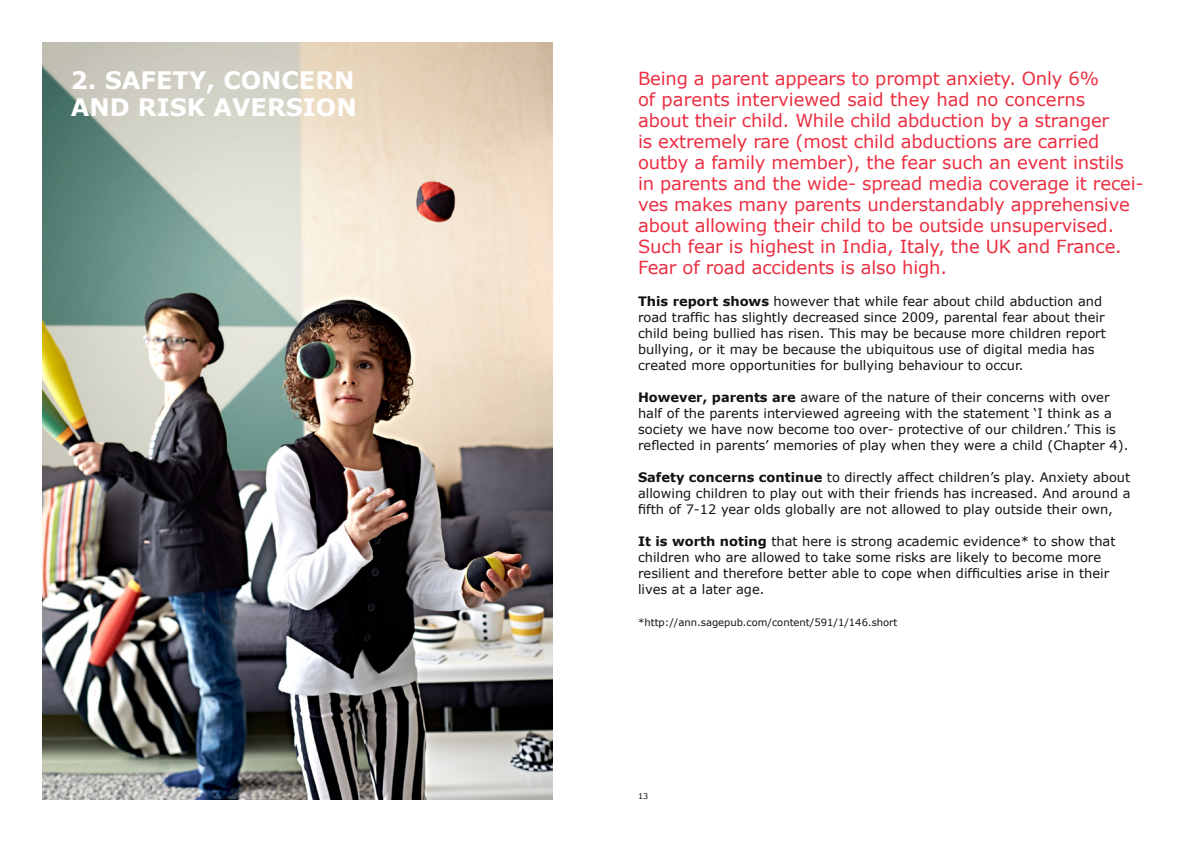
<style>
.page{position:relative;width:1191px;height:842px;background:#fff}
.page>*{position:absolute;margin:0;border:0;box-sizing:border-box;transform-origin:0 0}
.t1{font:700 24px/27px "Verdana";color:#fff}
.t2{font:18px/21px "Verdana";letter-spacing:-.01em;color:#ec2f42}
.t3{font:13px/16px "Verdana";color:#121212}
.t4{font:10px "Verdana";color:#121212}
.t5{font:8px "Verdana";color:#121212}
.s1{font-weight:700}
</style>
<div class="page">
<img style="left:43px;top:43px;width:510px;height:756px">
<h1 class="t1" style="left:71px;top:66px;width:287px">2. SAFETY, CONCERN<br>AND RISK AVERSION</h1>
<p class="t2" style="left:638px;top:67px;width:507px">Being a parent appears to prompt anxiety. Only 6%<br>of parents interviewed said they had no concerns<br>about their child. While child abduction by a stranger<br>is extremely rare (most child abductions are carried outby a family member), the fear such an event instils in parents and the wide- spread media coverage it recei&shy;ves makes many parents understandably apprehensive about allowing their child to be outside unsupervised.<br>Such fear is highest in India, Italy, the UK and France.<br>Fear of road accidents is also high.</p>
<p class="t3" style="left:638px;top:293px;width:469px"><span class="s1">This report shows</span> however that while fear about child abduction and road traffic has slightly decreased since 2009, parental fear about their child being bullied has risen. This may be because more children report bullying, or it may be because the ubiquitous use of digital media has created more opportunities for bullying behaviour to occur.</p>
<p class="t3" style="left:638px;top:389px;width:492px"><span class="s1">However, parents are</span> aware of the nature of their concerns with over half of the parents interviewed agreeing with the statement ‘I think as a society we have now become too over- protective of our children.’ This is reflected in parents’ memories of play when they were a child (Chapter 4).</p>
<p class="t3" style="left:638px;top:469px;width:494px;text-align:justify"><span class="s1">Safety concerns continue</span> to directly affect children’s play. Anxiety about allowing children to play out with their friends has increased. And around a fifth of 7-12 year olds globally are not allowed to play outside their own,</p>
<p class="t3" style="left:638px;top:533px;width:479px"><span class="s1">It is worth noting</span> that here is strong academic evidence* to show that children who are allowed to take some risks are likely to become more resilient and therefore better able to cope when difficulties arise in their lives at a later age.</p>
<p class="t4" style="left:638px;top:615px;width:261px">*http://ann.sagepub.com/content/591/1/146.short</p>
<p class="t5" style="left:638px;top:791px;width:12px">13</p>
</div>
